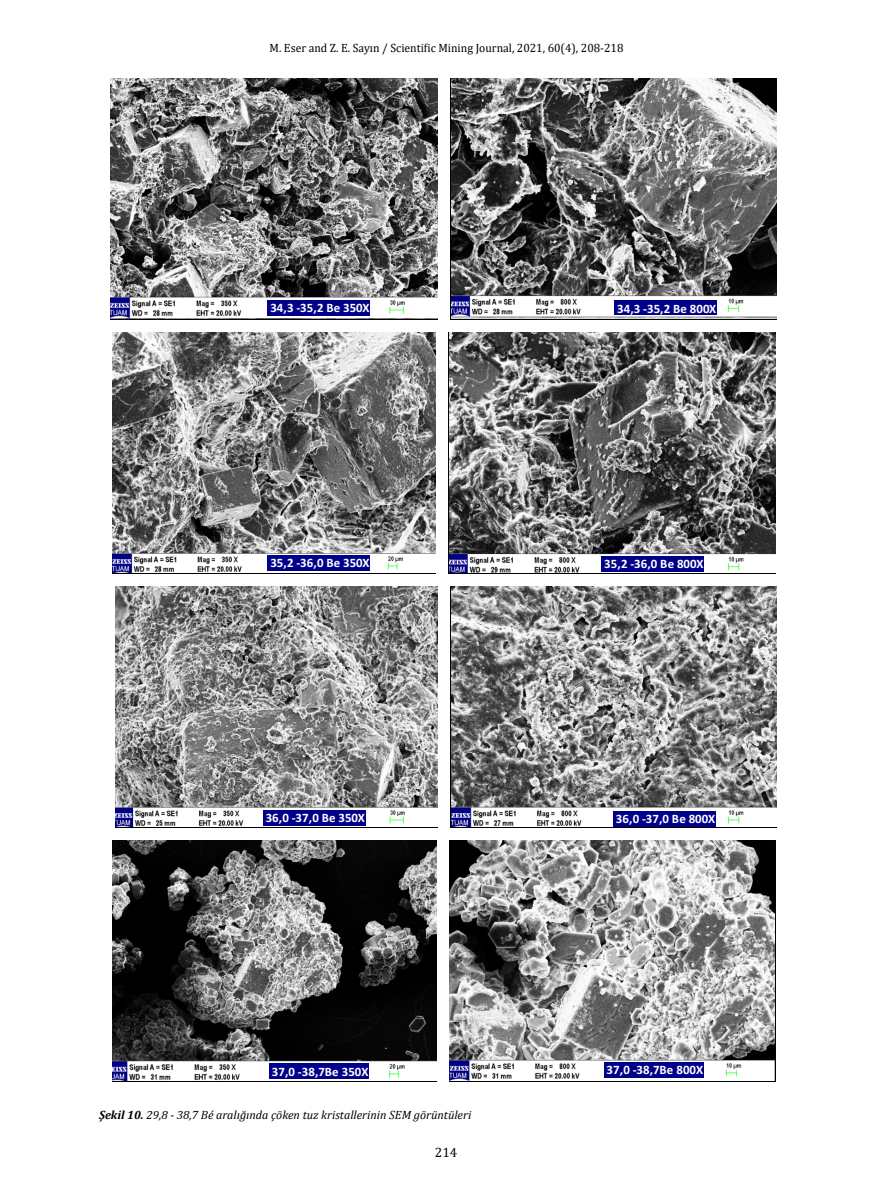
<style>
.page{position:relative;width:893px;height:1191px;background:#fff}
.page>*{position:absolute;margin:0;border:0;box-sizing:border-box;transform-origin:0 0}
.t1{font:13.5px "Cambria";color:#000}
.t2{font:700 12.9px "Calibri";letter-spacing:.01em;color:#fff}
.t3{font:italic 12px "Cambria";color:#000}
.t4{font:12px "Cambria";color:#000}
.s1{font-weight:700}
</style>
<div class="page">
<hr style="left:111px;top:78px;width:326px;height:1px;background:#000">
<hr style="left:437px;top:79px;width:1px;height:240px;background:#000">
<hr style="left:111px;top:319px;width:326px;height:1px;background:#000">
<hr style="left:451px;top:78px;width:325px;height:1px;background:#000">
<hr style="left:450px;top:79px;width:1px;height:240px;background:#000">
<hr style="left:451px;top:319px;width:325px;height:1px;background:#000">
<hr style="left:113px;top:332px;width:323px;height:1px;background:#000">
<hr style="left:112px;top:333px;width:1px;height:240px;background:#000">
<hr style="left:436px;top:333px;width:1px;height:240px;background:#000">
<hr style="left:113px;top:573px;width:323px;height:1px;background:#000">
<hr style="left:449px;top:332px;width:326px;height:1px;background:#000">
<hr style="left:448px;top:333px;width:1px;height:240px;background:#000">
<hr style="left:775px;top:333px;width:1px;height:240px;background:#000">
<hr style="left:449px;top:573px;width:326px;height:1px;background:#000">
<hr style="left:116px;top:586px;width:321px;height:1px;background:#000">
<hr style="left:115px;top:587px;width:1px;height:240px;background:#000">
<hr style="left:437px;top:587px;width:1px;height:240px;background:#000">
<hr style="left:116px;top:827px;width:321px;height:1px;background:#000">
<hr style="left:451px;top:586px;width:325px;height:1px;background:#000">
<hr style="left:450px;top:587px;width:1px;height:240px;background:#000">
<hr style="left:776px;top:587px;width:1px;height:240px;background:#000">
<hr style="left:451px;top:827px;width:325px;height:1px;background:#000">
<hr style="left:112px;top:840px;width:1px;height:241px;background:#000">
<hr style="left:436px;top:840px;width:1px;height:241px;background:#000">
<hr style="left:113px;top:1081px;width:323px;height:1px;background:#000">
<hr style="left:449px;top:840px;width:1px;height:241px;background:#000">
<hr style="left:775px;top:840px;width:1px;height:241px;background:#000">
<hr style="left:450px;top:1081px;width:325px;height:1px;background:#000">
<img style="left:111px;top:79px;width:326px;height:240px">
<img style="left:451px;top:79px;width:326px;height:240px">
<img style="left:113px;top:333px;width:323px;height:240px">
<img style="left:450px;top:333px;width:325px;height:240px">
<img style="left:116px;top:587px;width:321px;height:239px">
<img style="left:451px;top:587px;width:326px;height:239px">
<img style="left:112px;top:840px;width:324px;height:240px">
<img style="left:450px;top:840px;width:325px;height:240px">
<img style="left:256px;top:300px;width:126px;height:19px">
<div style="left:268px;top:300px;width:102px;height:16px;background:#00008b"></div>
<img style="left:603px;top:300px;width:126px;height:15px">
<div style="left:614px;top:300px;width:103px;height:15px;background:#00008b"></div>
<img style="left:256px;top:555px;width:126px;height:16px">
<div style="left:268px;top:555px;width:102px;height:16px;background:#00008b"></div>
<img style="left:590px;top:556px;width:126px;height:17px">
<div style="left:602px;top:556px;width:102px;height:16px;background:#00008b"></div>
<img style="left:251px;top:810px;width:126px;height:16px">
<div style="left:263px;top:810px;width:102px;height:15px;background:#00008b"></div>
<img style="left:602px;top:810px;width:126px;height:17px">
<div style="left:613px;top:810px;width:102px;height:16px;background:#00008b"></div>
<img style="left:256px;top:1063px;width:126px;height:17px">
<div style="left:269px;top:1063px;width:100px;height:16px;background:#00008b"></div>
<img style="left:592px;top:1062px;width:145px;height:18px">
<div style="left:604px;top:1062px;width:99px;height:16px;background:#00008b"></div>
<p class="t4" style="left:270px;top:41px;width:355px">M. Eser and Z. E. Sayın / Scientific Mining Journal, 2021, 60(4), 208-218</p>
<p class="t2" style="left:270px;top:299px;width:101px">34,3 -35,2 Be 350X</p>
<p class="t2" style="left:617px;top:299px;width:101px">34,3 -35,2 Be 800X</p>
<p class="t2" style="left:270px;top:554px;width:101px">35,2 -36,0 Be 350X</p>
<p class="t2" style="left:604px;top:554px;width:101px">35,2 -36,0 Be 800X</p>
<p class="t2" style="left:266px;top:808px;width:101px">36,0 -37,0 Be 350X</p>
<p class="t2" style="left:616px;top:809px;width:101px">36,0 -37,0 Be 800X</p>
<p class="t2" style="left:272px;top:1062px;width:98px">37,0 -38,7Be 350X</p>
<p class="t2" style="left:607px;top:1061px;width:98px">37,0 -38,7Be 800X</p>
<p class="t3" style="left:99px;top:1106px;width:374px"><span class="s1">Şekil 10.</span> 29,8 - 38,7 Bé aralığında çöken tuz kristallerinin SEM görüntüleri</p>
<p class="t1" style="left:435px;top:1144px;width:24px">214</p>
</div>
